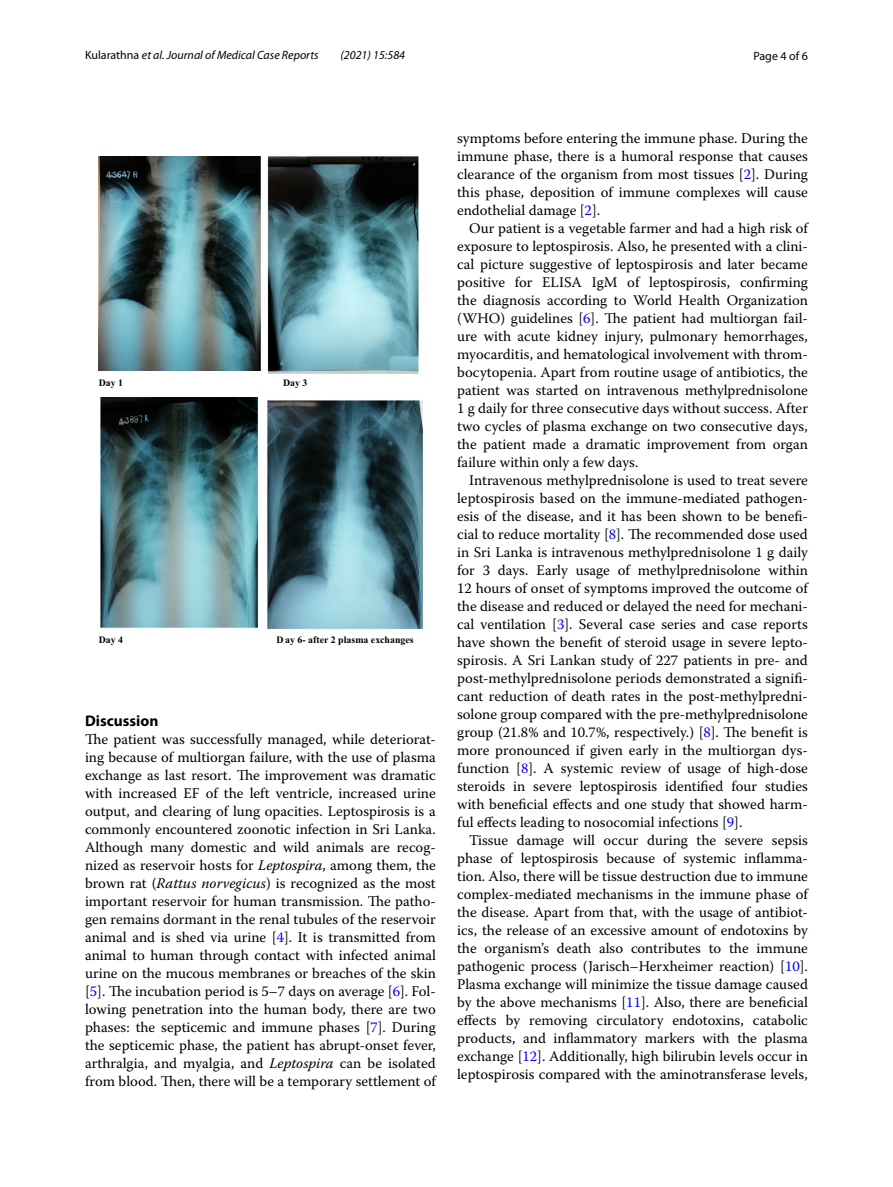
<style>
.page{position:relative;width:893px;height:1187px;background:#fff}
.page>*{position:absolute;margin:0;border:0;box-sizing:border-box;transform-origin:0 0}
.t1{font:700 15.45px "Myriad Pro";color:#000}
.t2{font:14.7px/18px "Warnock Pro";color:#000;text-align:justify}
.t3{font:italic 12px "Myriad Pro";color:#000}
.t4{font:12px "Myriad Pro";color:#000}
.t5{font:700 9.9px "Times New Roman";color:#000}
.s1{font-style:normal}
.s2{font-style:italic}
.s3{color:#00f}
</style>
<div class="page">
<img style="left:99px;top:157px;width:323px;height:471px">
<p class="t3" style="left:85px;top:48px;width:235px"><span class="s1">Kularathna</span> et al. Journal of Medical Case Reports</p>
<p class="t3" style="left:340px;top:48px;width:66px">(2021) 15:584</p>
<p class="t4" style="left:753px;top:48px;width:56px">Page 4 of 6</p>
<p class="t5" style="left:99px;top:376px;width:26px">Day 1</p>
<p class="t5" style="left:283px;top:376px;width:26px">Day 3</p>
<p class="t5" style="left:99px;top:632px;width:26px">Day 4</p>
<p class="t5" style="left:277px;top:632px;width:139px">Day 6- after 2 plasma exchanges</p>
<p class="t1" style="left:85px;top:710px;width:75px">Discussion</p>
<p class="t2" style="left:85px;top:730px;width:352px">The patient was successfully managed, while deteriorat&shy;ing because of multiorgan failure, with the use of plasma exchange as last resort. The improvement was dramatic with increased EF of the left ventricle, increased urine output, and clearing of lung opacities. Leptospirosis is a commonly encountered zoonotic infection in Sri Lanka.<br>Although many domestic and wild animals are recog&shy;nized as reservoir hosts for <span class="s2">Leptospira</span>, among them, the brown rat (<span class="s2">Rattus norvegicus</span>) is recognized as the most important reservoir for human transmission. The patho&shy;gen remains dormant in the renal tubules of the reservoir animal and is shed via urine [<span class="s3">4</span>]. It is transmitted from animal to human through contact with infected animal urine on the mucous membranes or breaches of the skin [<span class="s3">5</span>]. The incubation period is 5–7 days on average [<span class="s3">6</span>]. Fol&shy;lowing penetration into the human body, there are two phases: the septicemic and immune phases [<span class="s3">7</span>]. During the septicemic phase, the patient has abrupt-onset fever, arthralgia, and myalgia, and <span class="s2">Leptospira</span> can be isolated from blood. Then, there will be a temporary settlement of</p>
<p class="t2" style="left:457px;top:128px;width:352px">symptoms before entering the immune phase. During the immune phase, there is a humoral response that causes clearance of the organism from most tissues [<span class="s3">2</span>]. During this phase, deposition of immune complexes will cause endothelial damage [<span class="s3">2</span>].</p>
<p class="t2" style="left:457px;top:218px;width:352px;text-indent:12px">Our patient is a vegetable farmer and had a high risk of exposure to leptospirosis. Also, he presented with a clini&shy;cal picture suggestive of leptospirosis and later became positive for ELISA IgM of leptospirosis, confirming the diagnosis according to World Health Organization (WHO) guidelines [<span class="s3">6</span>]. The patient had multiorgan fail&shy;ure with acute kidney injury, pulmonary hemorrhages, myocarditis, and hematological involvement with throm&shy;bocytopenia. Apart from routine usage of antibiotics, the patient was started on intravenous methylprednisolone 1 g daily for three consecutive days without success. After two cycles of plasma exchange on two consecutive days, the patient made a dramatic improvement from organ failure within only a few days.</p>
<p class="t2" style="left:457px;top:470px;width:352px;text-indent:12px">Intravenous methylprednisolone is used to treat severe leptospirosis based on the immune-mediated pathogen&shy;esis of the disease, and it has been shown to be benefi&shy;cial to reduce mortality [<span class="s3">8</span>]. The recommended dose used in Sri Lanka is intravenous methylprednisolone 1 g daily for 3 days. Early usage of methylprednisolone within 12 hours of onset of symptoms improved the outcome of the disease and reduced or delayed the need for mechani&shy;cal ventilation [<span class="s3">3</span>]. Several case series and case reports have shown the benefit of steroid usage in severe lepto&shy;spirosis. A Sri Lankan study of 227 patients in pre- and post-methylprednisolone periods demonstrated a signifi&shy;cant reduction of death rates in the post-methylpredni&shy;solone group compared with the pre-methylprednisolone group (21.8% and 10.7%, respectively.) [<span class="s3">8</span>]. The benefit is more pronounced if given early in the multiorgan dys&shy;function [<span class="s3">8</span>]. A systemic review of usage of high-dose steroids in severe leptospirosis identified four studies with beneficial effects and one study that showed harm&shy;ful effects leading to nosocomial infections [<span class="s3">9</span>].</p>
<p class="t2" style="left:457px;top:830px;width:352px;text-indent:12px">Tissue damage will occur during the severe sepsis phase of leptospirosis because of systemic inflamma&shy;tion. Also, there will be tissue destruction due to immune complex-mediated mechanisms in the immune phase of the disease. Apart from that, with the usage of antibiot&shy;ics, the release of an excessive amount of endotoxins by the organism’s death also contributes to the immune pathogenic process (Jarisch–Herxheimer reaction) [<span class="s3">10</span>].<br>Plasma exchange will minimize the tissue damage caused by the above mechanisms [<span class="s3">11</span>]. Also, there are beneficial effects by removing circulatory endotoxins, catabolic products, and inflammatory markers with the plasma exchange [<span class="s3">12</span>]. Additionally, high bilirubin levels occur in leptospirosis compared with the aminotransferase levels,</p>
</div>
